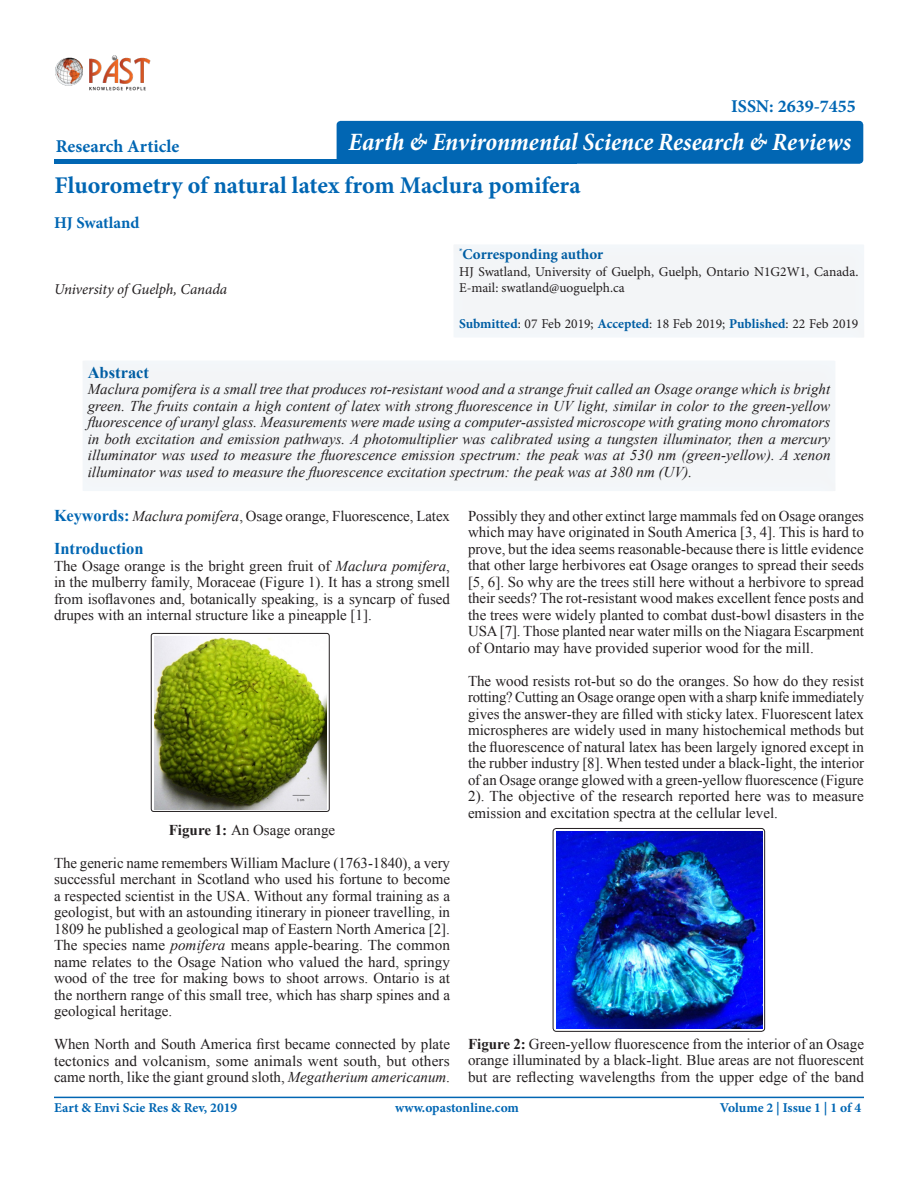
<style>
.page{position:relative;width:918px;height:1188px;background:#fff}
.page>*{position:absolute;margin:0;border:0;box-sizing:border-box;transform-origin:0 0}
.t1{font:italic 700 condensed 25.2px "Minion Pro";letter-spacing:-.005em;color:#fff}
.t2{font:700 24px "Minion Pro";color:#0166b3}
.t3{font:700 18px "Minion Pro";color:#0166b3}
.t4{font:700 16.5px "Times New Roman";color:#0166b3}
.t5{font:700 16.5px "Minion Pro";color:#0166b3}
.t6{font:700 16.5px "Times New Roman";color:#005ea4}
.t7{font:15px/16.5px "Times New Roman";color:#231f20;text-align:justify}
.t8{font:italic 15px/16.5px "Times New Roman";color:#231f20;text-align:justify}
.t9{font:italic 15px "Minion Pro";letter-spacing:-.01em;color:#231f20}
.t10{font:700 15px "Minion Pro";color:#005ea4}
.t11{font:13.5px/16.5px "Minion Pro";color:#231f20}
.t12{font:700 13.5px "Minion Pro";color:#0166b3}
.s1{font-weight:700;color:#005ea4}
.s2{font-weight:700;font-size:16.5px;color:#0166b3}
.s3{font-style:italic}
.s4{font-weight:700}
</style>
<div class="page">
<svg style="left:54px;top:159px;width:285px;height:5px"></svg>
<hr style="left:54px;top:1097px;width:810px;height:1px;background:#0166b3">
<div style="left:449px;top:239px;width:417px;height:100px;background:#f3f5f7"></div>
<div style="left:79px;top:355px;width:758px;height:138px;background:#f3f5f7"></div>
<div style="left:337px;top:121px;width:526px;height:43px;background:#0166b3;border-radius:4px"></div>
<img style="left:55px;top:55px;width:96px;height:36px">
<img style="left:154px;top:637px;width:173px;height:172px">
<div style="left:151px;top:633px;width:178px;height:179px;border:1px solid #231f20;border-radius:2px"></div>
<img style="left:557px;top:831px;width:205px;height:197px">
<div style="left:553px;top:828px;width:212px;height:204px;border:1px solid #231f20;border-radius:3px"></div>
<p class="t3" style="left:56px;top:133px;width:125px">Research Article</p>
<p class="t3" style="left:731px;top:94px;width:126px">ISSN: 2639-7455</p>
<p class="t1" style="left:349px;top:124px;width:504px">Earth &amp; Environmental Science Research &amp; Reviews</p>
<p class="t2" style="left:55px;top:168px;width:528px">Fluorometry of natural latex from Maclura pomifera</p>
<p class="t5" style="left:54px;top:211px;width:87px">HJ Swatland</p>
<p class="t9" style="left:54px;top:279px;width:175px">University of Guelph, Canada</p>
<p class="t10" style="left:459px;top:244px;width:146px"><sup>*</sup>Corresponding author</p>
<p class="t11" style="left:459px;top:263px;width:401px">HJ Swatland, University of Guelph, Guelph, Ontario N1G2W1, Canada.<br>E-mail: swatland@uoguelph.ca</p>
<p class="t11" style="left:459px;top:316px;width:401px"><span class="s1">Submitted</span>: 07 Feb 2019; <span class="s1">Accepted</span>: 18 Feb 2019; <span class="s1">Published</span>: 22 Feb 2019</p>
<p class="t6" style="left:88px;top:361px;width:63px">Abstract</p>
<p class="t8" style="left:88px;top:381px;width:744px">Maclura pomifera is a small tree that produces rot-resistant wood and a strange fruit called an Osage orange which is bright green. The fruits contain a high content of latex with strong fluorescence in UV light, similar in color to the green-yellow fluorescence of uranyl glass. Measurements were made using a computer-assisted microscope with grating mono chromators in both excitation and emission pathways. A photomultiplier was calibrated using a tungsten illuminator, then a mercury illuminator was used to measure the fluorescence emission spectrum: the peak was at 530 nm (green-yellow). A xenon illuminator was used to measure the fluorescence excitation spectrum: the peak was at 380 nm (UV).</p>
<p class="t7" style="left:54px;top:508px;width:397px"><span class="s2">Keywords:</span> <span class="s3">Maclura pomifera</span>, Osage orange, Fluorescence, Latex</p>
<p class="t4" style="left:54px;top:538px;width:91px">Introduction</p>
<p class="t7" style="left:54px;top:557px;width:398px">The Osage orange is the bright green fruit of <span class="s3">Maclura pomifera</span>, in the mulberry family, Moraceae (Figure 1). It has a strong smell from isoflavones and, botanically speaking, is a syncarp of fused drupes with an internal structure like a pineapple [1].</p>
<p class="t7" style="left:169px;top:821px;width:168px"><span class="s4">Figure 1:</span> An Osage orange</p>
<p class="t7" style="left:54px;top:854px;width:398px">The generic name remembers William Maclure (1763-1840), a very successful merchant in Scotland who used his fortune to become a respected scientist in the USA. Without any formal training as a geologist, but with an astounding itinerary in pioneer travelling, in 1809 he published a geological map of Eastern North America [2].<br>The species name <span class="s3">pomifera</span> means apple-bearing. The common name relates to the Osage Nation who valued the hard, springy wood of the tree for making bows to shoot arrows. Ontario is at the northern range of this small tree, which has sharp spines and a geological heritage.</p>
<p class="t7" style="left:54px;top:1036px;width:398px">When North and South America first became connected by plate tectonics and volcanism, some animals went south, but others came north, like the giant ground sloth, <span class="s3">Megatherium americanum</span>.</p>
<p class="t7" style="left:468px;top:507px;width:398px">Possibly they and other extinct large mammals fed on Osage oranges which may have originated in South America [3, 4]. This is hard to prove, but the idea seems reasonable-because there is little evidence that other large herbivores eat Osage oranges to spread their seeds [5, 6]. So why are the trees still here without a herbivore to spread their seeds? The rot-resistant wood makes excellent fence posts and the trees were widely planted to combat dust-bowl disasters in the USA [7]. Those planted near water mills on the Niagara Escarpment of Ontario may have provided superior wood for the mill.</p>
<p class="t7" style="left:468px;top:672px;width:398px">The wood resists rot-but so do the oranges. So how do they resist rotting? Cutting an Osage orange open with a sharp knife immediately gives the answer-they are filled with sticky latex. Fluorescent latex microspheres are widely used in many histochemical methods but the fluorescence of natural latex has been largely ignored except in the rubber industry [8]. When tested under a black-light, the interior of an Osage orange glowed with a green-yellow fluorescence (Figure 2). The objective of the research reported here was to measure emission and excitation spectra at the cellular level.</p>
<p class="t7" style="left:468px;top:1035px;width:398px"><span class="s4">Figure 2:</span> Green-yellow fluorescence from the interior of an Osage orange illuminated by a black-light. Blue areas are not fluorescent but are reflecting wavelengths from the upper edge of the band</p>
<p class="t12" style="left:54px;top:1098px;width:185px">Eart &amp; Envi Scie Res &amp; Rev, 2019</p>
<p class="t12" style="left:395px;top:1098px;width:126px">www.opastonline.com</p>
<p class="t12" style="left:720px;top:1098px;width:143px">Volume 2 | Issue 1 | 1 of 4</p>
</div>
